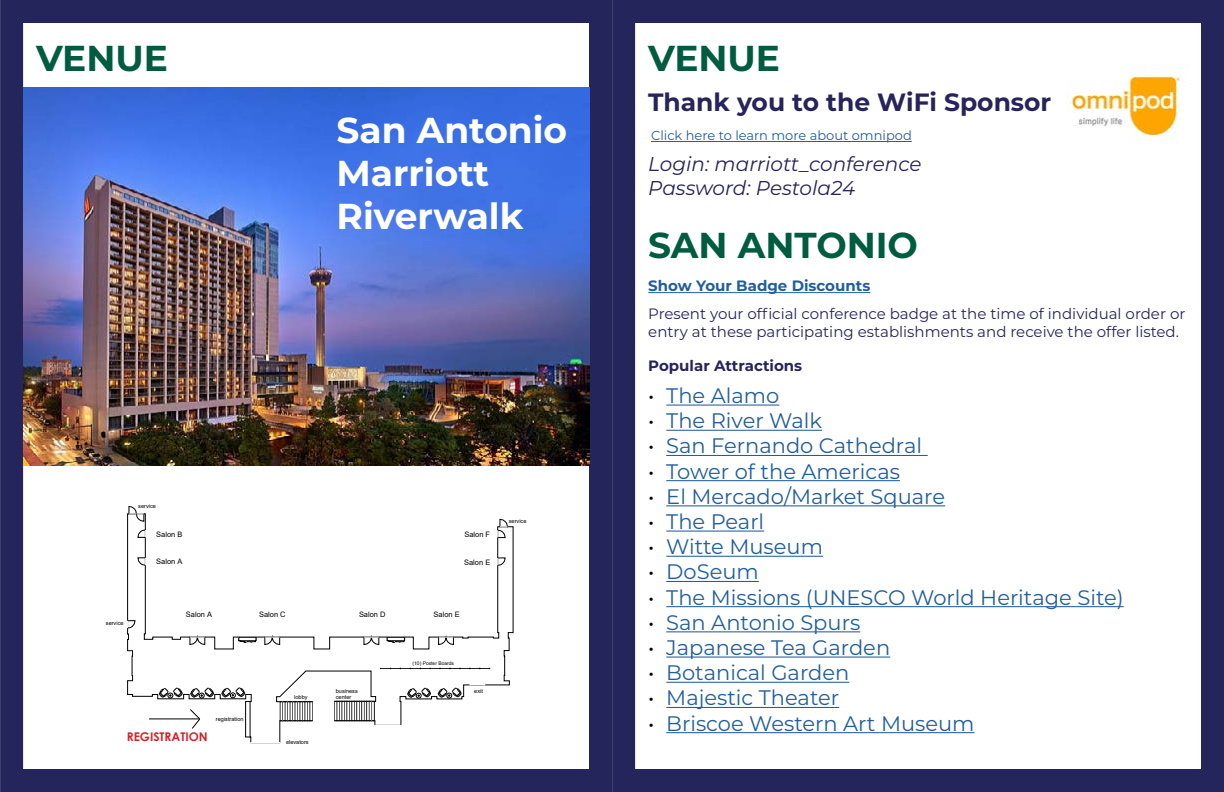
<style>
.page{position:relative;width:1224px;height:792px;background:#fff}
.page>*{position:absolute;margin:0;border:0;box-sizing:border-box;transform-origin:0 0}
.t1{font:700 36px/43.2px "Montserrat";color:#fff}
.t2{font:700 36px "Montserrat";color:#005c3f}
.t3{font:700 25px "Montserrat";color:#26245a}
.t4{font:21px "Montserrat";color:#215e9e}
.t5{font:italic 20px/24px "Montserrat";color:#26245a}
.t6{font:15px/18px "Montserrat";color:#26245a}
.t7{font:700 15px "Montserrat";color:#215e9e}
.t8{font:700 15px "Montserrat";color:#26245a}
.t9{font:13px "Montserrat";color:#215e9e}
.t10{font:700 12px "Century Gothic";color:#d2232a}
.t11{font:7.5px "Arial";color:#000}
.t12{font:5.6px/6.4px "Arial";color:#000}
.t13{font:5px "Arial";color:#000}
.s1{color:#000}
</style>
<div class="page">
<div style="left:612px;top:0;width:612px;height:792px;border:23px solid #24255a"></div>
<div style="left:0;top:0;width:612px;height:792px;border:23px solid #24255a"></div>
<svg style="left:127px;top:513px;width:387px;height:230px"></svg>
<svg style="left:127px;top:620px;width:8px;height:8px"></svg>
<svg style="left:129px;top:506px;width:15px;height:16px"></svg>
<svg style="left:138px;top:530px;width:8px;height:8px"></svg>
<svg style="left:138px;top:558px;width:8px;height:7px"></svg>
<svg style="left:497px;top:558px;width:8px;height:8px"></svg>
<svg style="left:497px;top:519px;width:11px;height:19px"></svg>
<svg style="left:470px;top:684px;width:14px;height:2px"></svg>
<svg style="left:375px;top:725px;width:26px;height:1px"></svg>
<svg style="left:251px;top:742px;width:29px;height:1px"></svg>
<svg style="left:190px;top:636px;width:15px;height:9px"></svg>
<svg style="left:265px;top:636px;width:15px;height:9px"></svg>
<svg style="left:364px;top:636px;width:15px;height:9px"></svg>
<svg style="left:438px;top:636px;width:16px;height:9px"></svg>
<svg style="left:283px;top:702px;width:29px;height:19px"></svg>
<div style="left:359px;top:701px;width:3px;height:20px;border:1px solid #111"></div>
<div style="left:364px;top:701px;width:3px;height:20px;border:1px solid #111"></div>
<div style="left:238px;top:637px;width:18px;height:4px;border:1px solid #000"></div>
<svg style="left:238px;top:640px;width:18px;height:3px"></svg>
<div style="left:387px;top:637px;width:18px;height:4px;border:1px solid #000"></div>
<svg style="left:387px;top:640px;width:17px;height:3px"></svg>
<svg style="left:158px;top:687px;width:25px;height:11px"></svg>
<svg style="left:190px;top:687px;width:25px;height:11px"></svg>
<svg style="left:221px;top:687px;width:25px;height:11px"></svg>
<svg style="left:407px;top:687px;width:55px;height:12px"></svg>
<svg style="left:380px;top:668px;width:110px;height:1px"></svg>
<img style="left:23px;top:88px;width:567px;height:378px">
<div style="left:233px;top:490px;width:175px;height:95px;background:#fff"></div>
<hr style="left:149px;top:718px;width:50px;height:1px;background:#000">
<svg style="left:189px;top:708px;width:12px;height:22px"></svg>
<img style="left:1066px;top:74px;width:116px;height:63px">
<hr style="left:651px;top:141px;width:261px;height:1px;background:#215e9e">
<hr style="left:648px;top:292px;width:222px;height:1px;background:#215e9e">
<hr style="left:666px;top:405px;width:113px;height:1px;background:#215e9e">
<hr style="left:666px;top:430px;width:156px;height:1px;background:#215e9e">
<hr style="left:666px;top:455px;width:262px;height:1px;background:#215e9e">
<hr style="left:666px;top:480px;width:234px;height:1px;background:#215e9e">
<hr style="left:666px;top:505px;width:279px;height:1px;background:#215e9e">
<hr style="left:666px;top:531px;width:98px;height:1px;background:#215e9e">
<hr style="left:666px;top:556px;width:157px;height:1px;background:#215e9e">
<hr style="left:666px;top:581px;width:93px;height:1px;background:#215e9e">
<hr style="left:666px;top:606px;width:458px;height:1px;background:#215e9e">
<hr style="left:666px;top:631px;width:194px;height:1px;background:#215e9e">
<hr style="left:666px;top:657px;width:224px;height:1px;background:#215e9e">
<hr style="left:666px;top:682px;width:183px;height:1px;background:#215e9e">
<hr style="left:666px;top:707px;width:173px;height:1px;background:#215e9e">
<hr style="left:666px;top:732px;width:309px;height:1px;background:#215e9e">
<h1 class="t2" style="left:36px;top:32px;width:134px">VENUE</h1>
<p class="t12" style="left:138px;top:503px;width:19px">service</p>
<p class="t11" style="left:156px;top:529px;width:28px">Salon B</p>
<h1 class="t1" style="left:337px;top:107px;width:232px">San Antonio<br>Marriott<br>Riverwalk</h1>
<p class="t11" style="left:464px;top:529px;width:27px">Salon F</p>
<p class="t12" style="left:509px;top:518px;width:19px">service</p>
<p class="t11" style="left:156px;top:556px;width:28px">Salon A</p>
<p class="t11" style="left:464px;top:557px;width:28px">Salon E</p>
<p class="t12" style="left:106px;top:620px;width:19px">service</p>
<p class="t11" style="left:186px;top:609px;width:28px">Salon A</p>
<p class="t12" style="left:216px;top:716px;width:29px">registration</p>
<p class="t10" style="left:127px;top:727px;width:83px">REGISTRATION</p>
<p class="t11" style="left:259px;top:609px;width:28px">Salon C</p>
<p class="t11" style="left:359px;top:609px;width:28px">Salon D</p>
<p class="t11" style="left:434px;top:609px;width:28px">Salon E</p>
<p class="t12" style="left:294px;top:694px;width:15px">lobby</p>
<p class="t12" style="left:336px;top:687px;width:24px">business center</p>
<p class="t12" style="left:286px;top:739px;width:24px">elevators</p>
<p class="t13" style="left:413px;top:660px;width:43px">(10) Poster Boards</p>
<p class="t12" style="left:474px;top:687px;width:10px">exit</p>
<h1 class="t2" style="left:648px;top:32px;width:134px">VENUE</h1>
<p class="t3" style="left:648px;top:84px;width:405px">Thank you to the WiFi Sponsor</p>
<p class="t9" style="left:651px;top:127px;width:262px">Click here to learn more about omnipod</p>
<p class="t5" style="left:648px;top:151px;width:275px">Login: marriott_conference<br>Password: Pestola24</p>
<h1 class="t2" style="left:648px;top:219px;width:272px">SAN ANTONIO</h1>
<p class="t7" style="left:648px;top:275px;width:224px">Show Your Badge Discounts</p>
<p class="t6" style="left:648px;top:305px;width:539px">Present your official conference badge at the time of individual order or entry at these participating establishments and receive the offer listed.</p>
<p class="t8" style="left:648px;top:355px;width:155px">Popular Attractions</p>
<p class="t4" style="left:648px;top:381px;width:133px"><span class="s1">•</span> The Alamo</p>
<p class="t4" style="left:648px;top:406px;width:175px"><span class="s1">•</span> The River Walk</p>
<p class="t4" style="left:648px;top:431px;width:275px"><span class="s1">•</span> San Fernando Cathedral</p>
<p class="t4" style="left:648px;top:457px;width:253px"><span class="s1">•</span> Tower of the Americas</p>
<p class="t4" style="left:648px;top:482px;width:298px"><span class="s1">•</span> El Mercado/Market Square</p>
<p class="t4" style="left:648px;top:507px;width:117px"><span class="s1">•</span> The Pearl</p>
<p class="t4" style="left:648px;top:532px;width:176px"><span class="s1">•</span> Witte Museum</p>
<p class="t4" style="left:648px;top:557px;width:112px"><span class="s1">•</span> DoSeum</p>
<p class="t4" style="left:648px;top:583px;width:477px"><span class="s1">•</span> The Missions (UNESCO World Heritage Site)</p>
<p class="t4" style="left:648px;top:608px;width:214px"><span class="s1">•</span> San Antonio Spurs</p>
<p class="t4" style="left:648px;top:633px;width:243px"><span class="s1">•</span> Japanese Tea Garden</p>
<p class="t4" style="left:648px;top:658px;width:203px"><span class="s1">•</span> Botanical Garden</p>
<p class="t4" style="left:648px;top:683px;width:192px"><span class="s1">•</span> Majestic Theater</p>
<p class="t4" style="left:648px;top:709px;width:328px"><span class="s1">•</span> Briscoe Western Art Museum</p>
</div>
